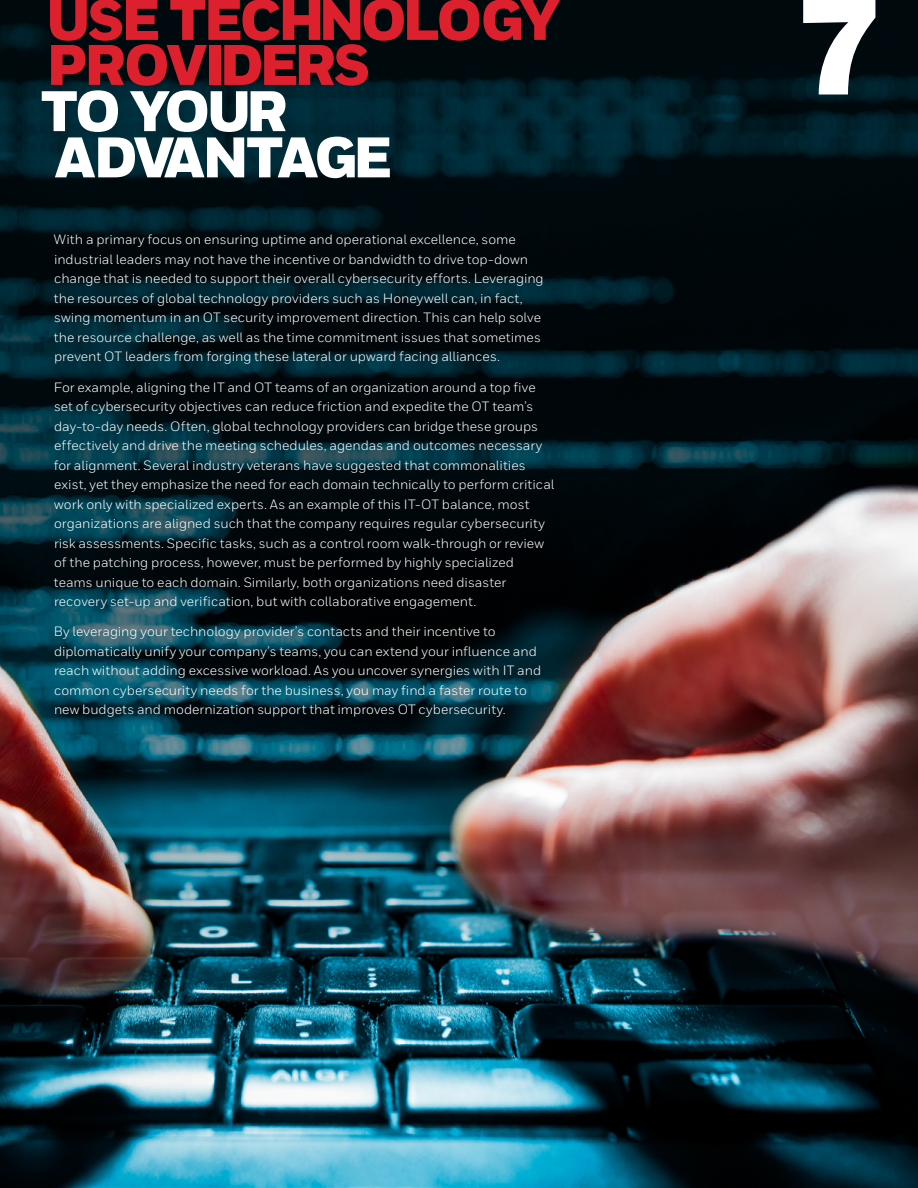
<style>
.page{position:relative;width:918px;height:1188px;background:#fff}
.page>*{position:absolute;margin:0;border:0;box-sizing:border-box;transform-origin:0 0}
.t1{font:900 135px "Honeywell Sans";color:#fff}
.t2{font:900 57px/45px "Honeywell Sans";letter-spacing:-.055em;color:#dc202e}
.t3{font:900 57px/46.2px "Honeywell Sans";letter-spacing:-.07em;color:#fff}
.t4{font:13.5px/19.5px "Honeywell Sans";color:#fff}
</style>
<div class="page">
<img style="left:0;top:0;width:918px;height:1188px">
<h2 class="t2" style="left:46px;top:0;width:516px">USE TECHNOLOGY<br>PROVIDERS</h2>
<h2 class="t3" style="left:41px;top:91px;width:353px">TO YOUR<br>ADVANTAGE</h2>
<p class="t4" style="left:54px;top:230px;width:491px">With a primary focus on ensuring uptime and operational excellence, some industrial leaders may not have the incentive or bandwidth to drive top-down change that is needed to support their overall cybersecurity efforts. Leveraging the resources of global technology providers such as Honeywell can, in fact, swing momentum in an OT security improvement direction. This can help solve the resource challenge, as well as the time commitment issues that sometimes prevent OT leaders from forging these lateral or upward facing alliances.</p>
<p class="t4" style="left:54px;top:377px;width:502px">For example, aligning the IT and OT teams of an organization around a top five set of cybersecurity objectives can reduce friction and expedite the OT team’s day-to-day needs. Often, global technology providers can bridge these groups effectively and drive the meeting schedules, agendas and outcomes necessary for alignment. Several industry veterans have suggested that commonalities exist, yet they emphasize the need for each domain technically to perform critical work only with specialized experts. As an example of this IT-OT balance, most organizations are aligned such that the company requires regular cybersecurity risk assessments. Specific tasks, such as a control room walk-through or review of the patching process, however, must be performed by highly specialized teams unique to each domain. Similarly, both organizations need disaster recovery set-up and verification, but with collaborative engagement.</p>
<p class="t4" style="left:54px;top:622px;width:489px">By leveraging your technology provider’s contacts and their incentive to diplomatically unify your company’s teams, you can extend your influence and reach without adding excessive workload. As you uncover synergies with IT and common cybersecurity needs for the business, you may find a faster route to new budgets and modernization support that improves OT cybersecurity.</p>
<h1 class="t1" style="left:797px;top:-36px;width:86px">7</h1>
</div>
